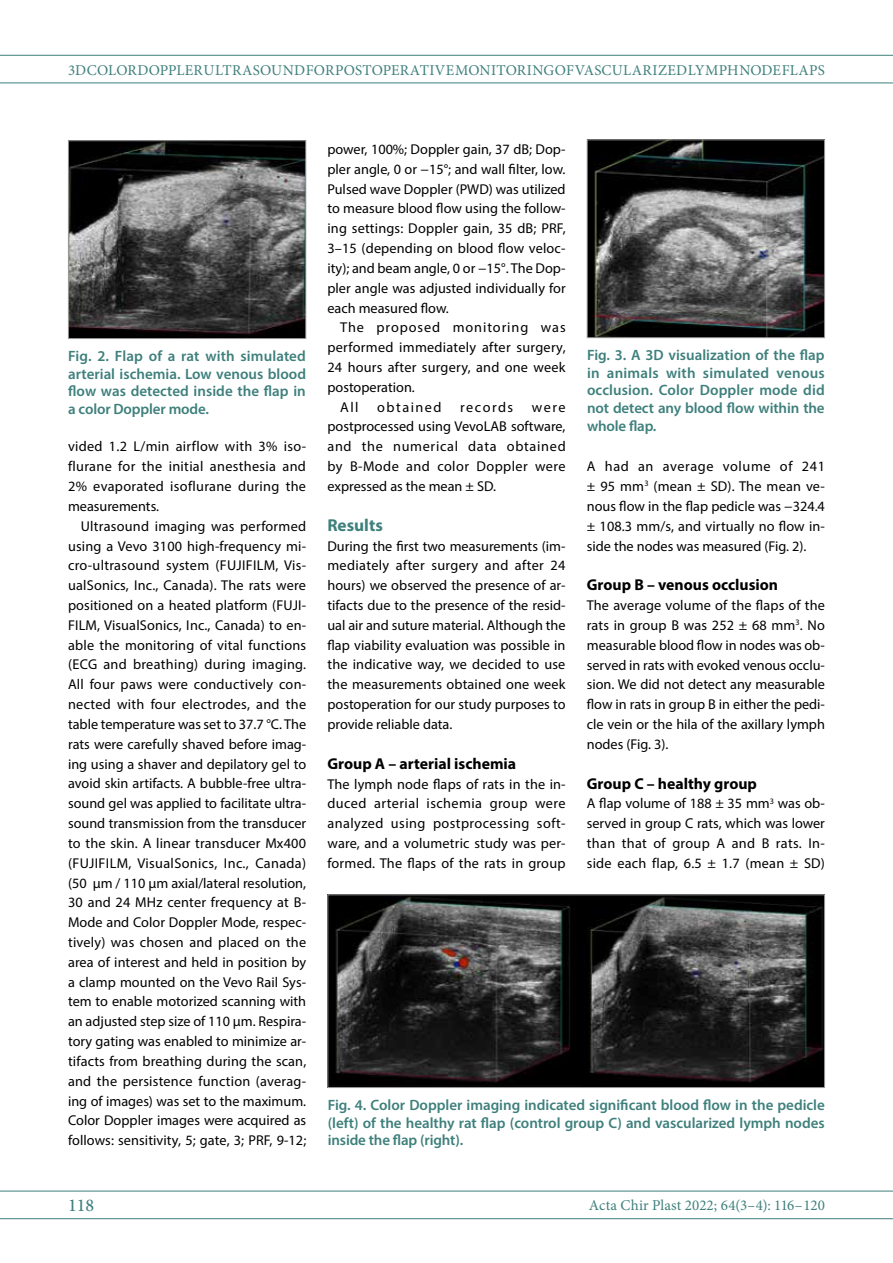
<style>
.page{position:relative;width:893px;height:1263px;background:#fff}
.page>*{position:absolute;margin:0;border:0;box-sizing:border-box;transform-origin:0 0}
.t1{font:500 18px "Minion Pro";color:#3e807c}
.t2{font:700 17.25px "Myriad Pro";color:#3e807c}
.t3{font:700 15.75px "Myriad Pro";color:#000}
.t4{font:600 15px/17.7px "Myriad Pro";color:#3e807c;text-align:justify}
.t5{font:15px "Minion Pro";letter-spacing:.01em;color:#3e807c}
.t6{font:14.25px/19.8px "Myriad Pro";letter-spacing:.005em;color:#000;text-align:justify}
.t7{font:14.25px "Myriad Pro";letter-spacing:.065em;color:#000}
.t8{font:14.25px "Myriad Pro";letter-spacing:.105em;color:#000}
</style>
<div class="page">
<hr style="left:0;top:55px;width:893px;height:1px;background:#3e807c">
<hr style="left:0;top:83px;width:893px;height:1px;background:#3e807c">
<hr style="left:0;top:1191px;width:893px;height:1px;background:#3e807c">
<hr style="left:0;top:1218px;width:893px;height:1px;background:#3e807c">
<img style="left:70px;top:142px;width:234px;height:195px">
<div style="left:68px;top:140px;width:238px;height:199px;border:1px solid #9d9d9c"></div>
<img style="left:589px;top:141px;width:234px;height:195px">
<div style="left:587px;top:139px;width:238px;height:199px;border:1px solid #9d9d9c"></div>
<img style="left:329px;top:896px;width:494px;height:190px">
<div style="left:327px;top:894px;width:498px;height:194px;border:1px solid #9d9d9c"></div>
<p class="t5" style="left:68px;top:60px;width:174px">3D COLORDOPPLER ULTRAS</p>
<p class="t5" style="left:260px;top:60px;width:133px">OUND FORPOSTOPERA</p>
<p class="t5" style="left:420px;top:60px;width:165px">TIVEMONITORING OFVASC</p>
<p class="t5" style="left:612px;top:60px;width:96px">ULARIZED LYMPH</p>
<p class="t5" style="left:739px;top:60px;width:69px">NODE FLAPS</p>
<p class="t6" style="left:327px;top:139px;width:240px">power, 100%; Doppler gain, 37 dB; Dop&shy;pler angle, 0 or −15°; and wall filter, low.<br>Pulsed wave Doppler (PWD) was utilized to measure blood flow using the follow&shy;ing settings: Doppler gain, 35 dB; PRF, 3–15 (depending on blood flow veloc&shy;ity); and beam angle, 0 or −15°. The Dop&shy;pler angle was adjusted individually for each measured flow.</p>
<p class="t7" style="left:340px;top:319px;width:227px">The proposed monitoring was</p>
<p class="t6" style="left:327px;top:337px;width:240px">performed immediately after surgery,</p>
<p class="t6" style="left:327px;top:357px;width:240px">24 hours after surgery, and one week</p>
<p class="t6" style="left:327px;top:377px;width:89px">postoperation.</p>
<p class="t6" style="left:340px;top:397px;width:20px">All</p>
<p class="t8" style="left:377px;top:398px;width:66px">obtained</p>
<p class="t8" style="left:460px;top:398px;width:55px">records</p>
<p class="t4" style="left:68px;top:347px;width:239px">Fig. 2. Flap of a rat with simulated arterial ischemia. Low venous blood flow was detected inside the flap in a color Doppler mode.</p>
<p class="t4" style="left:587px;top:346px;width:239px">Fig. 3. A 3D visualization of the flap in animals with simulated venous occlusion. Color Doppler mode did not detect any blood flow within the whole flap.</p>
<p class="t6" style="left:327px;top:397px;width:240px;text-indent:204px">were postprocessed using VevoLAB software, and the numerical data obtained by B-Mode and color Doppler were expressed as the mean ± SD.</p>
<p class="t2" style="left:327px;top:514px;width:57px">Results</p>
<p class="t6" style="left:327px;top:536px;width:240px">During the first two measurements (im&shy;mediately after surgery and after 24 hours) we observed the presence of ar&shy;tifacts due to the presence of the resid&shy;ual air and suture material. Although the flap viability evaluation was possible in the indicative way, we decided to use the measurements obtained one week postoperation for our study purposes to provide reliable data.</p>
<p class="t3" style="left:327px;top:753px;width:190px">Group A – arterial ischemia</p>
<p class="t6" style="left:327px;top:774px;width:240px">The lymph node flaps of rats in the in&shy;duced arterial ischemia group were analyzed using postprocessing soft&shy;ware, and a volumetric study was per&shy;formed. The flaps of the rats in group</p>
<p class="t6" style="left:68px;top:436px;width:240px">vided 1.2 L/min airflow with 3% iso&shy;flurane for the initial anesthesia and 2% evaporated isoflurane during the measurements.</p>
<p class="t6" style="left:68px;top:516px;width:240px;text-indent:13px">Ultrasound imaging was performed using a Vevo 3100 high-frequency mi&shy;cro-ultrasound system (FUJIFILM, Vis&shy;ualSonics, Inc., Canada). The rats were positioned on a heated platform (FUJI-FILM, VisualSonics, Inc., Canada) to en&shy;able the monitoring of vital functions (ECG and breathing) during imaging.<br>All four paws were conductively con&shy;nected with four electrodes, and the table temperature was set to 37.7 °C. The rats were carefully shaved before imag&shy;ing using a shaver and depilatory gel to avoid skin artifacts. A bubble-free ultra&shy;sound gel was applied to facilitate ultra&shy;sound transmission from the transducer to the skin. A linear transducer Mx400 (FUJIFILM, VisualSonics, Inc., Canada) (50 µm / 110 µm axial/lateral resolution, 30 and 24 MHz center frequency at B-Mode and Color Doppler Mode, respec&shy;tively) was chosen and placed on the area of interest and held in position by a clamp mounted on the Vevo Rail Sys&shy;tem to enable motorized scanning with an adjusted step size of 110 µm. Respira&shy;tory gating was enabled to minimize ar&shy;tifacts from breathing during the scan, and the persistence function (averag&shy;ing of images) was set to the maximum.<br>Color Doppler images were acquired as follows: sensitivity, 5; gate, 3; PRF, 9-12;</p>
<p class="t6" style="left:587px;top:456px;width:240px">A had an average volume of 241 ± 95 mm<sup>3</sup> (mean ± SD). The mean ve&shy;nous flow in the flap pedicle was −324.4 ± 108.3 mm/s, and virtually no flow in&shy;side the nodes was measured (Fig. 2).</p>
<p class="t3" style="left:587px;top:575px;width:193px">Group B – venous occlusion</p>
<p class="t6" style="left:587px;top:595px;width:240px">The average volume of the flaps of the rats in group B was 252 ± 68 mm<sup>3</sup>. No measurable blood flow in nodes was ob&shy;served in rats with evoked venous occlu&shy;sion. We did not detect any measurable flow in rats in group B in either the pedi&shy;cle vein or the hila of the axillary lymph nodes (Fig. 3).</p>
<p class="t3" style="left:587px;top:773px;width:172px">Group C – healthy group</p>
<p class="t6" style="left:587px;top:793px;width:240px">A flap volume of 188 ± 35 mm<sup>3</sup> was ob&shy;served in group C rats, which was lower than that of group A and B rats. In&shy;side each flap, 6.5 ± 1.7 (mean ± SD)</p>
<p class="t4" style="left:328px;top:1095px;width:499px">Fig. 4. Color Doppler imaging indicated significant blood flow in the pedicle (left) of the healthy rat flap (control group C) and vascularized lymph nodes inside the flap (right).</p>
<p class="t1" style="left:68px;top:1193px;width:28px">118</p>
<p class="t5" style="left:589px;top:1195px;width:237px">ACTA CHIR PLAST 2022; 64(3–4): 116–120</p>
</div>
